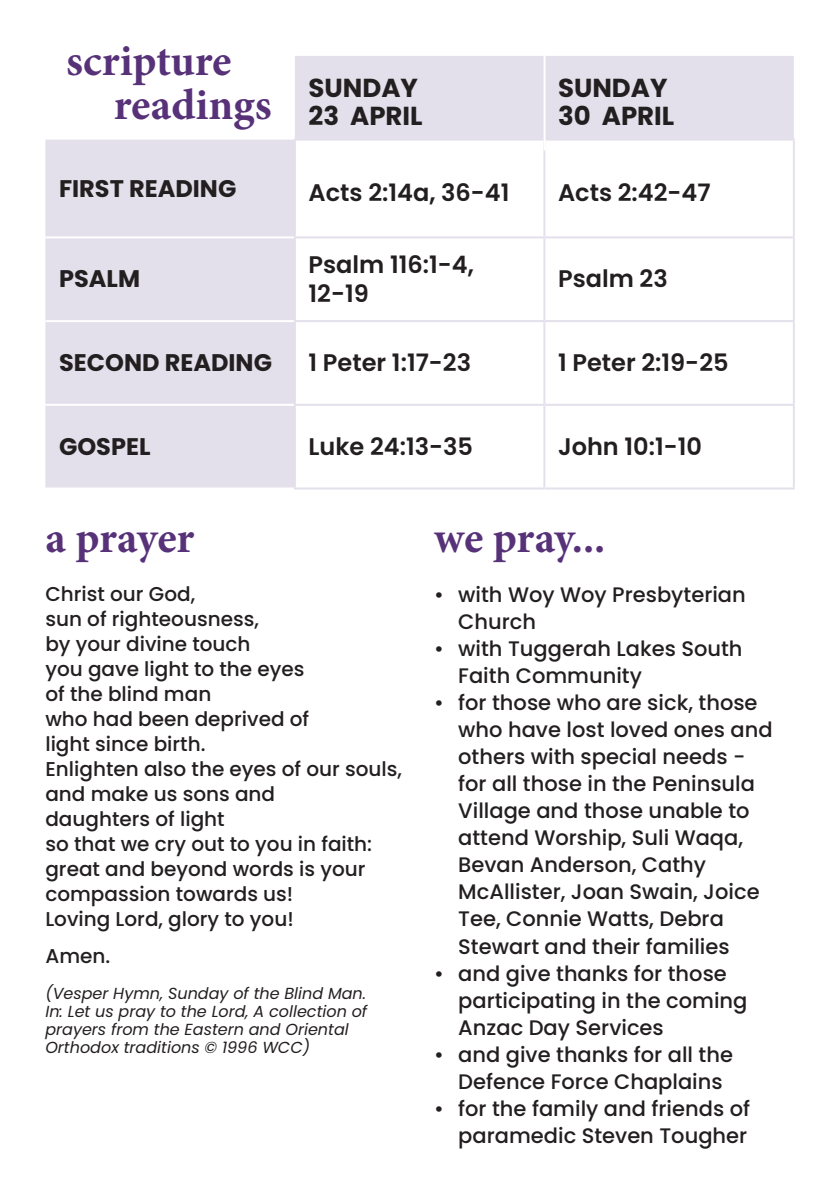
<style>
.page{position:relative;width:840px;height:1191px;background:#fff}
.page>*{position:absolute;margin:0;border:0;box-sizing:border-box;transform-origin:0 0}
.t1{font:700 44px/44px "Minion Pro";letter-spacing:-.005em;color:#583279}
.t2{font:700 26px "Poppins";color:#231f20}
.t3{font:600 24px/28.8px "Poppins";color:#231f20}
.t4{font:700 24px "Poppins";color:#231f20}
.t5{font:500 21px/27px "Poppins";color:#231f20}
.t6{font:500 20px/25px "Poppins";color:#231f20}
.t7{font:italic 16px/18px "Poppins";color:#231f20}
</style>
<div class="page">
<svg style="left:45px;top:56px;width:748px;height:431px"></svg>
<hr style="left:294px;top:236px;width:250px;height:2px;background:#e4e0eb">
<hr style="left:544px;top:236px;width:250px;height:2px;background:#e4e0eb">
<hr style="left:294px;top:320px;width:250px;height:2px;background:#e4e0eb">
<hr style="left:544px;top:320px;width:250px;height:2px;background:#e4e0eb">
<hr style="left:294px;top:404px;width:250px;height:2px;background:#e4e0eb">
<hr style="left:544px;top:404px;width:250px;height:2px;background:#e4e0eb">
<hr style="left:294px;top:487px;width:250px;height:2px;background:#e4e0eb">
<hr style="left:544px;top:487px;width:250px;height:2px;background:#e4e0eb">
<hr style="left:294px;top:141px;width:2px;height:95px;background:#e4e0eb">
<hr style="left:543px;top:141px;width:2px;height:95px;background:#e4e0eb">
<hr style="left:792px;top:141px;width:2px;height:95px;background:#e4e0eb">
<hr style="left:294px;top:238px;width:2px;height:82px;background:#e4e0eb">
<hr style="left:543px;top:238px;width:2px;height:82px;background:#e4e0eb">
<hr style="left:792px;top:238px;width:2px;height:82px;background:#e4e0eb">
<hr style="left:294px;top:322px;width:2px;height:82px;background:#e4e0eb">
<hr style="left:543px;top:322px;width:2px;height:82px;background:#e4e0eb">
<hr style="left:792px;top:322px;width:2px;height:82px;background:#e4e0eb">
<hr style="left:294px;top:406px;width:2px;height:81px;background:#e4e0eb">
<hr style="left:543px;top:406px;width:2px;height:81px;background:#e4e0eb">
<hr style="left:792px;top:406px;width:2px;height:81px;background:#e4e0eb">
<hr style="left:45px;top:236px;width:249px;height:2px;background:#fff">
<hr style="left:45px;top:320px;width:249px;height:2px;background:#fff">
<hr style="left:45px;top:404px;width:249px;height:2px;background:#fff">
<hr style="left:294px;top:139px;width:250px;height:2px;background:#e4e0eb">
<hr style="left:544px;top:139px;width:250px;height:2px;background:#e4e0eb">
<hr style="left:543px;top:23px;width:2px;height:128px;background:#fff">
<p class="t1" style="left:114px;top:39px;width:159px;text-indent:-48px">scripture readings</p>
<p class="t2" style="left:308px;top:73px;width:111px">SUNDAY</p>
<p class="t2" style="left:308px;top:101px;width:116px">23 APRIL</p>
<p class="t2" style="left:557px;top:73px;width:111px">SUNDAY</p>
<p class="t2" style="left:557px;top:101px;width:118px">30 APRIL</p>
<p class="t4" style="left:59px;top:174px;width:179px">FIRST READING</p>
<p class="t3" style="left:308px;top:178px;width:202px">Acts 2:14a, 36-41</p>
<p class="t3" style="left:557px;top:178px;width:154px">Acts 2:42-47</p>
<p class="t4" style="left:59px;top:265px;width:82px">PSALM</p>
<p class="t3" style="left:308px;top:250px;width:167px">Psalm 116:1-4,<br>12-19</p>
<p class="t3" style="left:557px;top:265px;width:111px">Psalm 23</p>
<p class="t4" style="left:59px;top:349px;width:214px">SECOND READING</p>
<p class="t3" style="left:308px;top:348px;width:164px">1 Peter 1:17-23</p>
<p class="t3" style="left:557px;top:348px;width:172px">1 Peter 2:19-25</p>
<p class="t4" style="left:59px;top:432px;width:93px">GOSPEL</p>
<p class="t3" style="left:308px;top:432px;width:166px">Luke 24:13-35</p>
<p class="t3" style="left:557px;top:432px;width:145px">John 10:1-10</p>
<p class="t1" style="left:45px;top:516px;width:150px">a prayer</p>
<p class="t6" style="left:45px;top:582px;width:151px">Christ our God,</p>
<p class="t6" style="left:45px;top:607px;width:215px">sun of righteousness,</p>
<p class="t6" style="left:45px;top:632px;width:206px">by your divine touch</p>
<p class="t6" style="left:45px;top:657px;width:260px">you gave light to the eyes of the blind man</p>
<p class="t6" style="left:45px;top:707px;width:265px">who had been deprived of light since birth.</p>
<p class="t6" style="left:45px;top:757px;width:358px">Enlighten also the eyes of our souls,</p>
<p class="t6" style="left:45px;top:782px;width:231px">and make us sons and daughters of light</p>
<p class="t6" style="left:45px;top:832px;width:328px">so that we cry out to you in faith:</p>
<p class="t6" style="left:45px;top:857px;width:321px">great and beyond words is your compassion towards us!</p>
<p class="t6" style="left:45px;top:907px;width:250px">Loving Lord, glory to you!</p>
<p class="t6" style="left:45px;top:943px;width:66px">Amen.</p>
<p class="t7" style="left:45px;top:984px;width:323px">(Vesper Hymn, Sunday of the Blind Man.<br>In: Let us pray to the Lord, A collection of prayers from the Eastern and Oriental Orthodox traditions © 1996 WCC)</p>
<p class="t1" style="left:434px;top:516px;width:173px">we pray...</p>
<p class="t5" style="left:458px;top:581px;width:289px;text-indent:-24px">• with Woy Woy Presbyterian<br>Church</p>
<p class="t5" style="left:458px;top:635px;width:286px;text-indent:-24px">• with Tuggerah Lakes South<br>Faith Community</p>
<p class="t5" style="left:458px;top:689px;width:316px;text-indent:-24px">• for those who are sick, those who have lost loved ones and others with special needs - for all those in the Peninsula<br>Village and those unable to attend Worship, Suli Waqa,<br>Bevan Anderson, Cathy<br>McAllister, Joan Swain, Joice<br>Tee, Connie Watts, Debra<br>Stewart and their families</p>
<p class="t5" style="left:458px;top:959px;width:290px;text-indent:-24px">• and give thanks for those participating in the coming<br>Anzac Day Services</p>
<p class="t5" style="left:458px;top:1040px;width:276px;text-indent:-24px">• and give thanks for all the<br>Defence Force Chaplains</p>
<p class="t5" style="left:434px;top:1094px;width:317px;text-align:right">• for the family and friends of paramedic Steven Tougher</p>
</div>
